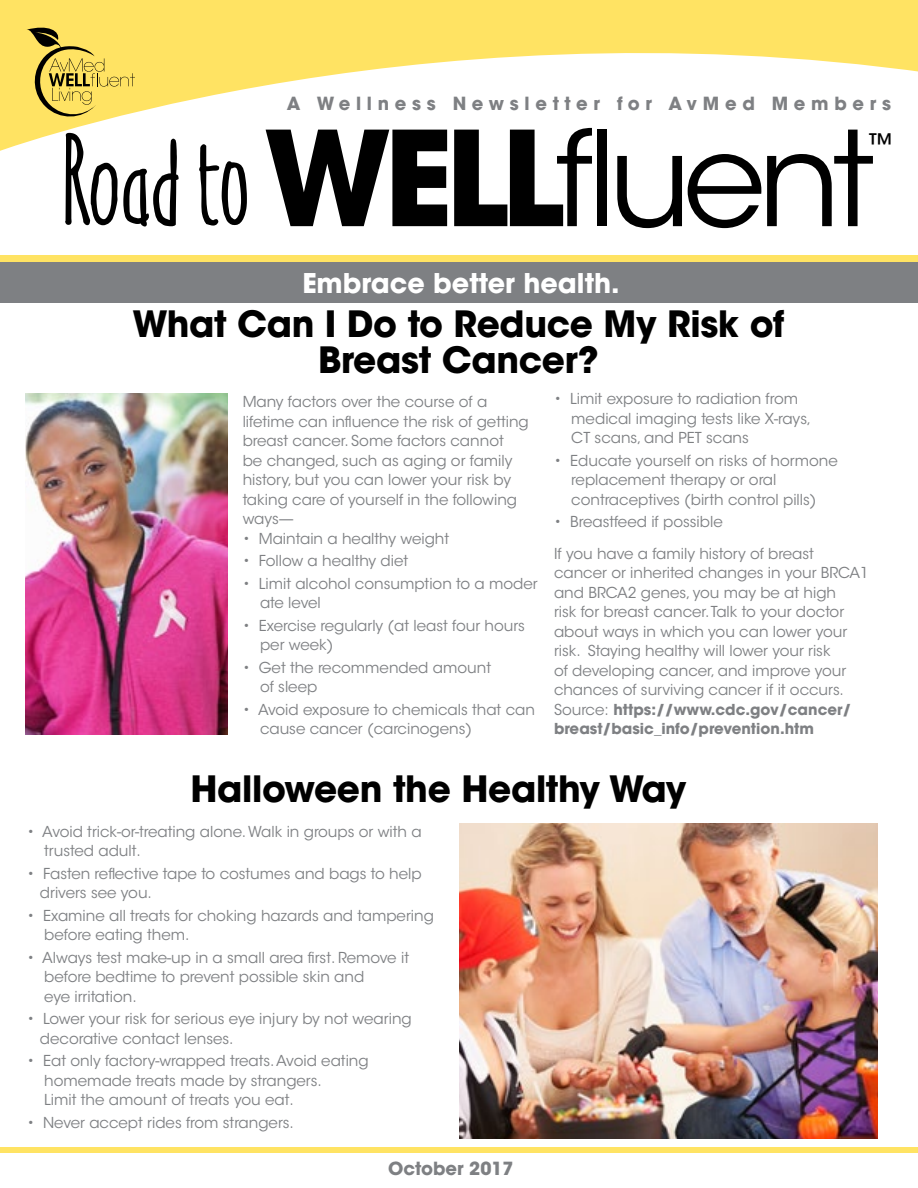
<style>
.page{position:relative;width:918px;height:1188px;background:#fff}
.page>*{position:absolute;margin:0;border:0;box-sizing:border-box;transform-origin:0 0}
.t1{font:130.5px "ITC Avant Garde Std";letter-spacing:-.06em;color:#000}
.t2{font:120px "Amatic Mod Bold ON Ept TWO";color:#000}
.t3{font:700 36px/36px "ITC Avant Garde Std";letter-spacing:-.01em;color:#000;text-align:center}
.t4{font:700 27px "ITC Avant Garde Std";color:#fff}
.t5{font:500 25.35px "ITC Avant Garde Std";color:#000}
.t6{font:700 18px "ITC Avant Garde Std";letter-spacing:.315em;color:#7e8083}
.t7{font:700 18px "ITC Avant Garde Std";color:#7e8083}
.t8{font:15px/19.5px "ITC Avant Garde Std";color:#7e8083}
.s1{font-weight:700}
</style>
<div class="page">
<div style="left:0;top:1148px;width:918px;height:5px;background:#ffe363"></div>
<svg style="left:0;top:0;width:918px;height:151px"></svg>
<svg style="left:26px;top:28px;width:109px;height:89px;background:#dac255"></svg>
<div style="left:0;top:255px;width:918px;height:40px;background:#ffe363"></div>
<div style="left:0;top:262px;width:918px;height:41px;background:#7e8083"></div>
<img style="left:459px;top:823px;width:419px;height:315px">
<img style="left:26px;top:393px;width:202px;height:341px">
<h2 class="t2" style="left:60px;top:103px;width:192px">Road to</h2>
<p class="t6" style="left:287px;top:91px;width:606px">A Wellness Newsletter for AvMed Members</p>
<h1 class="t1" style="left:264px;top:100px;width:612px"><span class="s1">WELL</span>fluent</h1>
<h3 class="t5" style="left:869px;top:127px;width:27px">™</h3>
<h3 class="t4" style="left:302px;top:265px;width:319px">Embrace better health.</h3>
<h3 class="t3" style="left:132px;top:305px;width:654px">What Can I Do to Reduce My Risk of<br>Breast Cancer?</h3>
<p class="t8" style="left:571px;top:389px;width:241px;text-indent:-17px">• Limit exposure to radiation from medical imaging tests like X-rays,<br>CT scans, and PET scans</p>
<p class="t8" style="left:571px;top:451px;width:268px;text-indent:-17px">• Educate yourself on risks of hormone replacement therapy or oral contraceptives (birth control pills)</p>
<p class="t8" style="left:554px;top:506px;width:261px;line-height:31.5px">• Breastfeed if possible<br>If you have a family history of breast</p>
<p class="t8" style="left:554px;top:563px;width:316px">cancer or inherited changes in your BRCA1 and BRCA2 genes, you may be at high<br>risk for breast cancer. Talk to your doctor about ways in which you can lower your risk. Staying healthy will lower your risk<br>of developing cancer, and improve your chances of surviving cancer if it occurs.<br>Source: <span class="s1">https://www.cdc.gov/cancer/ breast/basic_info/prevention.htm</span></p>
<h3 class="t3" style="left:190px;top:770px;width:498px">Halloween the Healthy Way</h3>
<p class="t8" style="left:243px;top:392px;width:288px">Many factors over the course of a lifetime can influence the risk of getting breast cancer. Some factors cannot<br>be changed, such as aging or family history, but you can lower your risk by taking care of yourself in the following ways—</p>
<p class="t8" style="left:243px;top:529px;width:208px">• Maintain a healthy weight</p>
<p class="t8" style="left:243px;top:551px;width:167px">• Follow a healthy diet</p>
<p class="t8" style="left:260px;top:574px;width:279px;text-indent:-17px">• Limit alcohol consumption to a moder ate level</p>
<p class="t8" style="left:260px;top:616px;width:266px;text-indent:-17px">• Exercise regularly (at least four hours per week)</p>
<p class="t8" style="left:260px;top:658px;width:233px;text-indent:-17px">• Get the recommended amount of sleep</p>
<p class="t8" style="left:260px;top:700px;width:276px;text-indent:-17px">• Avoid exposure to chemicals that can cause cancer (carcinogens)</p>
<p class="t8" style="left:44px;top:822px;width:379px;text-indent:-17px">• Avoid trick-or-treating alone. Walk in groups or with a trusted adult.</p>
<p class="t8" style="left:40px;top:864px;width:383px;text-indent:-13px">• Fasten reflective tape to costumes and bags to help drivers see you.</p>
<p class="t8" style="left:44px;top:906px;width:391px;text-indent:-17px">• Examine all treats for choking hazards and tampering before eating them.</p>
<p class="t8" style="left:44px;top:948px;width:366px;text-indent:-17px">• Always test make-up in a small area first. Remove it before bedtime to prevent possible skin and<br>eye irritation.</p>
<p class="t8" style="left:40px;top:1009px;width:373px;text-indent:-13px">• Lower your risk for serious eye injury by not wearing decorative contact lenses.</p>
<p class="t8" style="left:44px;top:1051px;width:326px;text-indent:-17px">• Eat only factory-wrapped treats. Avoid eating homemade treats made by strangers.<br>Limit the amount of treats you eat.</p>
<p class="t8" style="left:27px;top:1113px;width:268px">• Never accept rides from strangers.</p>
<p class="t7" style="left:388px;top:1157px;width:127px">October 2017</p>
</div>
